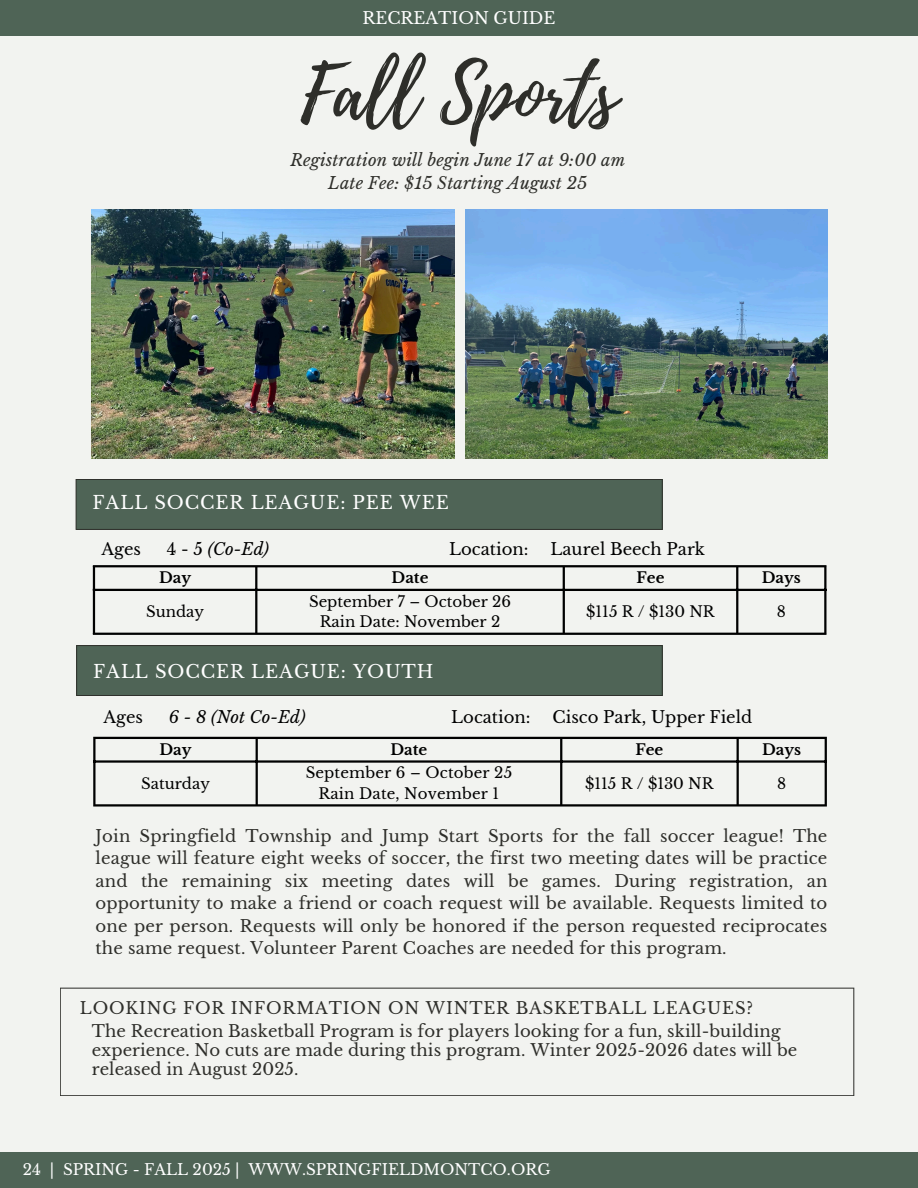
<style>
.page{position:relative;width:918px;height:1188px;background:#f2f3f0}
.page>*{position:absolute;margin:0;border:0;box-sizing:border-box;transform-origin:0 0}
.t1{font:75px "Playlist Script";color:#2e2e2a}
.t2{font:18px "Libre Baskerville";letter-spacing:.05em;color:#fff}
.t3{font:16.5px/22.5px "Libre Baskerville";letter-spacing:.005em;color:#2e2e2a;text-align:justify}
.t4{font:italic 16.5px/22.5px "Libre Baskerville";letter-spacing:.01em;color:#2e2e2a;text-align:center}
.t5{font:16.5px "Libre Baskerville";color:#000}
.t6{font:16.5px "Libre Baskerville";letter-spacing:.05em;color:#2e2e2a}
.t7{font:italic 16.5px "Libre Baskerville";color:#000}
.t8{font:16.5px "Libre Baskerville";color:#fff}
.t9{font:15.15px "Libre Baskerville";color:#fff}
.t10{font:15px "Libre Baskerville";color:#000}
.t11{font:700 15px "Libre Baskerville";color:#000}
.s1{font-style:normal}
</style>
<div class="page">
<img style="left:92px;top:210px;width:362px;height:248px">
<img style="left:465px;top:210px;width:363px;height:248px">
<div style="left:0;top:0;width:918px;height:36px;background:#4f6456"></div>
<div style="left:76px;top:479px;width:587px;height:51px;background:#4f6456"></div>
<hr style="left:93px;top:567px;width:2px;height:66px;background:#000">
<hr style="left:255px;top:567px;width:2px;height:66px;background:#000">
<hr style="left:563px;top:567px;width:2px;height:66px;background:#000">
<hr style="left:736px;top:567px;width:2px;height:66px;background:#000">
<hr style="left:824px;top:567px;width:2px;height:66px;background:#000">
<hr style="left:93px;top:565px;width:733px;height:2px;background:#000">
<hr style="left:93px;top:589px;width:733px;height:2px;background:#000">
<hr style="left:93px;top:633px;width:733px;height:2px;background:#000">
<div style="left:76px;top:645px;width:587px;height:51px;background:#4f6456"></div>
<hr style="left:93px;top:739px;width:2px;height:65px;background:#000">
<hr style="left:256px;top:739px;width:2px;height:65px;background:#000">
<hr style="left:560px;top:739px;width:2px;height:65px;background:#000">
<hr style="left:737px;top:739px;width:2px;height:65px;background:#000">
<hr style="left:825px;top:739px;width:2px;height:65px;background:#000">
<hr style="left:93px;top:737px;width:734px;height:2px;background:#000">
<hr style="left:93px;top:760px;width:734px;height:3px;background:#000">
<hr style="left:93px;top:804px;width:734px;height:3px;background:#000">
<svg style="left:60px;top:988px;width:794px;height:108px"></svg>
<div style="left:0;top:1152px;width:918px;height:36px;background:#4f6456"></div>
<p class="t8" style="left:362px;top:8px;width:195px">RECREATION GUIDE</p>
<p class="t1" style="left:301px;top:40px;width:318px">Fall Sports</p>
<p class="t4" style="left:290px;top:149px;width:336px">Registration will begin June 17 at 9:00 am<br>Late Fee: $15 Starting August 25</p>
<p class="t2" style="left:93px;top:492px;width:358px">FALL SOCCER LEAGUE: PEE WEE</p>
<p class="t5" style="left:101px;top:539px;width:41px">Ages</p>
<p class="t7" style="left:167px;top:539px;width:104px"><span class="s1">4 - 5</span> (Co-Ed)</p>
<p class="t5" style="left:449px;top:539px;width:81px">Location:</p>
<p class="t5" style="left:551px;top:539px;width:156px">Laurel Beech Park</p>
<p class="t11" style="left:159px;top:569px;width:34px">Day</p>
<h2 class="t11" style="left:392px;top:569px;width:38px">Date</h2>
<h1 class="t11" style="left:637px;top:569px;width:29px">Fee</h1>
<h3 class="t11" style="left:762px;top:569px;width:41px">Days</h3>
<p class="t10" style="left:146px;top:602px;width:60px">Sunday</p>
<h2 class="t10" style="left:309px;top:592px;width:204px">September 7 – October 26</h2>
<p class="t10" style="left:320px;top:612px;width:182px">Rain Date: November 2</p>
<p class="t10" style="left:586px;top:602px;width:130px">$115 R / $130 NR</p>
<p class="t10" style="left:777px;top:602px;width:11px">8</p>
<p class="t2" style="left:93px;top:660px;width:342px">FALL SOCCER LEAGUE: YOUTH</p>
<p class="t5" style="left:104px;top:707px;width:41px">Ages</p>
<p class="t7" style="left:169px;top:707px;width:138px">6 - 8 (Not Co-Ed)</p>
<p class="t5" style="left:451px;top:707px;width:81px">Location:</p>
<p class="t5" style="left:553px;top:707px;width:201px">Cisco Park, Upper Field</p>
<p class="t11" style="left:159px;top:740px;width:34px">Day</p>
<p class="t11" style="left:391px;top:740px;width:38px">Date</p>
<p class="t11" style="left:636px;top:740px;width:29px">Fee</p>
<p class="t11" style="left:762px;top:740px;width:41px">Days</p>
<p class="t10" style="left:141px;top:774px;width:70px">Saturday</p>
<p class="t10" style="left:306px;top:764px;width:208px">September 6 – October 25</p>
<h2 class="t10" style="left:319px;top:784px;width:182px">Rain Date, November 1</h2>
<p class="t10" style="left:585px;top:774px;width:130px">$115 R / $130 NR</p>
<p class="t10" style="left:777px;top:774px;width:11px">8</p>
<p class="t3" style="left:96px;top:825px;width:733px">Join Springfield Township and Jump Start Sports for the fall soccer league! The league will feature eight weeks of soccer, the first two meeting dates will be practice and the remaining six meeting dates will be games. During registration, an opportunity to make a friend or coach request will be available. Requests limited to one per person. Requests will only be honored if the person requested reciprocates the same request. Volunteer Parent Coaches are needed for this program.</p>
<p class="t6" style="left:80px;top:998px;width:675px">LOOKING FOR INFORMATION ON WINTER BASKETBALL LEAGUES?</p>
<h3 class="t3" style="left:92px;top:1022px;width:707px;line-height:19.2px;text-align:left">The Recreation Basketball Program is for players looking for a fun, skill-building experience. No cuts are made during this program. Winter 2025-2026 dates will be released in August 2025.</h3>
<h2 class="t9" style="left:23px;top:1161px;width:529px">24 | SPRING - FALL 2025 | WWW.SPRINGFIELDMONTCO.ORG</h2>
</div>
